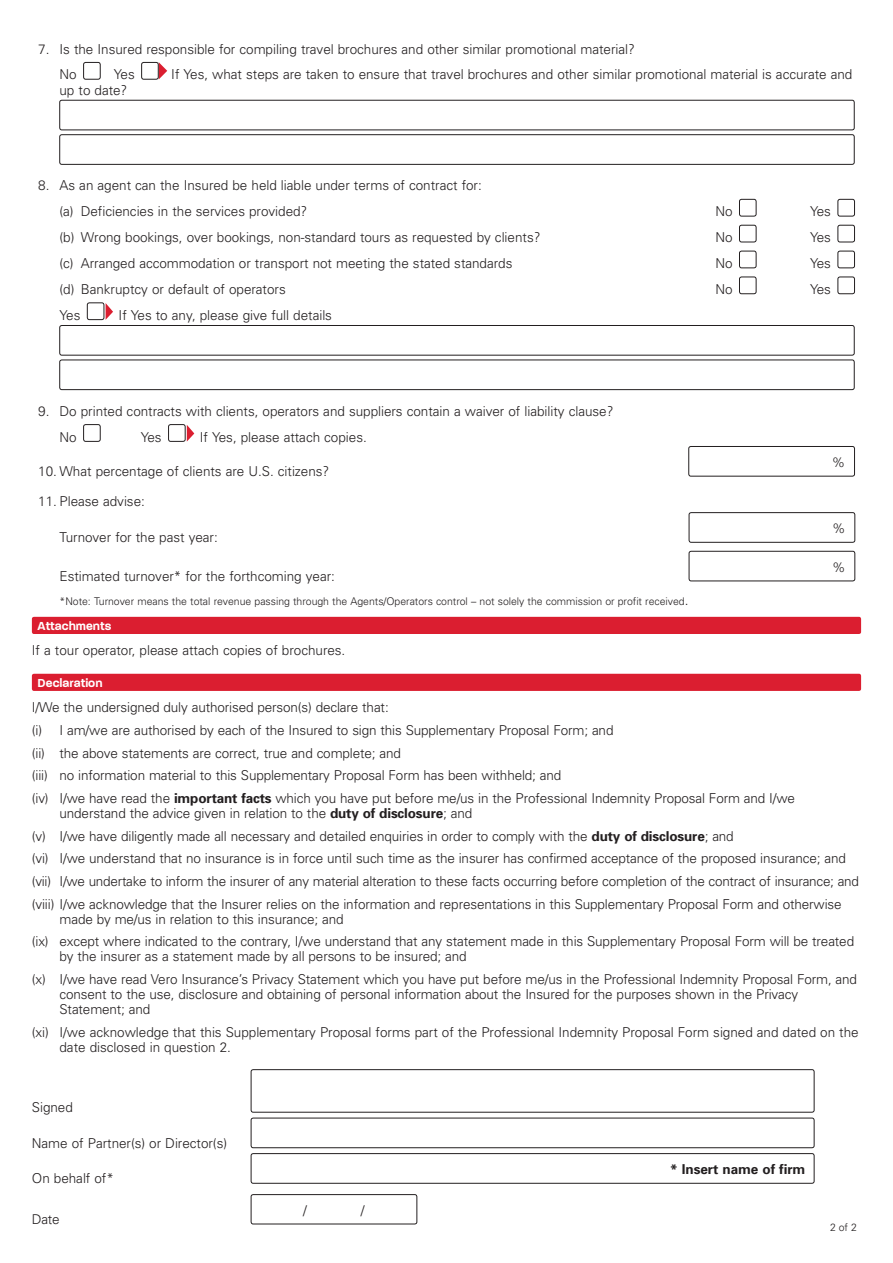
<style>
.page{position:relative;width:893px;height:1263px;background:#fff}
.page>*{position:absolute;margin:0;border:0;box-sizing:border-box;transform-origin:0 0}
.t1{font:300 13.65px/22.6px "Univers";letter-spacing:-.01em;color:#231f20}
.t2{font:600 13.65px "V Paralucent";color:#fff}
.t3{font:700 13.65px "Univers";letter-spacing:-.005em;color:#231f20}
.t4{font:300 13.5px "Univers";color:#231f20}
.t5{font:300 10.65px "Univers";letter-spacing:-.005em;color:#231f20}
.t6{font:300 10.5px "Univers";color:#231f20}
.s1{font-size:13.65px}
.s2{font-weight:700}
</style>
<div class="page">
<div style="left:83px;top:62px;width:17px;height:17px;border:1px solid #231f20;border-radius:2px"></div>
<svg style="left:159px;top:62px;width:8px;height:17px"></svg>
<div style="left:141px;top:62px;width:17px;height:17px;border:1px solid #231f20;border-radius:2px"></div>
<div style="left:60px;top:100px;width:794px;height:30px;border:1px solid #231f20;border-radius:2px"></div>
<div style="left:60px;top:134px;width:794px;height:31px;border:1px solid #231f20;border-radius:2px"></div>
<div style="left:739px;top:199px;width:17px;height:17px;border:1px solid #231f20;border-radius:2px"></div>
<div style="left:838px;top:199px;width:17px;height:17px;border:1px solid #231f20;border-radius:2px"></div>
<div style="left:739px;top:225px;width:17px;height:17px;border:1px solid #231f20;border-radius:2px"></div>
<div style="left:838px;top:225px;width:17px;height:17px;border:1px solid #231f20;border-radius:2px"></div>
<div style="left:739px;top:251px;width:17px;height:17px;border:1px solid #231f20;border-radius:2px"></div>
<div style="left:838px;top:251px;width:17px;height:17px;border:1px solid #231f20;border-radius:2px"></div>
<div style="left:739px;top:277px;width:17px;height:17px;border:1px solid #231f20;border-radius:2px"></div>
<div style="left:838px;top:277px;width:17px;height:17px;border:1px solid #231f20;border-radius:2px"></div>
<div style="left:87px;top:303px;width:17px;height:17px;border:1px solid #231f20;border-radius:2px"></div>
<svg style="left:106px;top:303px;width:7px;height:17px"></svg>
<div style="left:60px;top:325px;width:794px;height:30px;border:1px solid #231f20;border-radius:2px"></div>
<div style="left:60px;top:360px;width:794px;height:30px;border:1px solid #231f20;border-radius:2px"></div>
<div style="left:83px;top:424px;width:17px;height:18px;border:1px solid #231f20;border-radius:2px"></div>
<div style="left:168px;top:424px;width:17px;height:18px;border:1px solid #231f20;border-radius:2px"></div>
<svg style="left:187px;top:425px;width:7px;height:17px"></svg>
<div style="left:689px;top:446px;width:166px;height:30px;border:1px solid #231f20;border-radius:2px"></div>
<div style="left:689px;top:512px;width:166px;height:30px;border:1px solid #231f20;border-radius:2px"></div>
<div style="left:689px;top:551px;width:166px;height:30px;border:1px solid #231f20;border-radius:2px"></div>
<div style="left:32px;top:617px;width:829px;height:17px;background:#db1e30;border-radius:2px"></div>
<div style="left:32px;top:674px;width:829px;height:17px;background:#db1e30;border-radius:2px"></div>
<div style="left:251px;top:1069px;width:563px;height:43px;border:1px solid #231f20;border-radius:2px"></div>
<div style="left:251px;top:1118px;width:563px;height:30px;border:1px solid #231f20;border-radius:2px"></div>
<div style="left:251px;top:1153px;width:563px;height:30px;border:1px solid #231f20;border-radius:2px"></div>
<div style="left:251px;top:1194px;width:166px;height:30px;border:1px solid #231f20;border-radius:2px"></div>
<p class="t1" style="left:60px;top:35px;width:577px;line-height:26px;text-indent:-21px">7. Is the Insured responsible for compiling travel brochures and other similar promotional material?<br>No</p>
<p class="t1" style="left:114px;top:63px;width:22px">Yes</p>
<p class="t1" style="left:171px;top:63px;width:683px">If Yes, what steps are taken to ensure that travel brochures and other similar promotional material is accurate and</p>
<p class="t1" style="left:60px;top:78px;width:69px">up to date?</p>
<p class="t1" style="left:60px;top:172px;width:424px;line-height:26px;text-indent:-21px">8. As an agent can the Insured be held liable under terms of contract for: (a) Deficiencies in the services provided?</p>
<p class="t1" style="left:715px;top:200px;width:19px">No</p>
<p class="t1" style="left:810px;top:200px;width:22px">Yes</p>
<p class="t1" style="left:60px;top:226px;width:482px">(b) Wrong bookings, over bookings, non-standard tours as requested by clients?</p>
<p class="t1" style="left:715px;top:226px;width:19px">No</p>
<p class="t1" style="left:810px;top:226px;width:22px">Yes</p>
<p class="t1" style="left:60px;top:251px;width:454px">(c) Arranged accommodation or transport not meeting the stated standards</p>
<p class="t1" style="left:715px;top:251px;width:19px">No</p>
<p class="t1" style="left:810px;top:251px;width:22px">Yes</p>
<p class="t1" style="left:60px;top:277px;width:228px">(d) Bankruptcy or default of operators</p>
<p class="t1" style="left:715px;top:277px;width:19px">No</p>
<p class="t1" style="left:810px;top:277px;width:22px">Yes</p>
<p class="t1" style="left:60px;top:303px;width:22px">Yes</p>
<p class="t1" style="left:119px;top:303px;width:215px">If Yes to any, please give full details</p>
<p class="t1" style="left:60px;top:397px;width:555px;line-height:26px;text-indent:-21px">9. Do printed contracts with clients, operators and suppliers contain a waiver of liability clause?<br>No</p>
<p class="t1" style="left:141px;top:425px;width:22px">Yes</p>
<p class="t1" style="left:200px;top:425px;width:168px">If Yes, please attach copies.</p>
<p class="t1" style="left:38px;top:460px;width:293px">10. What percentage of clients are U.S. citizens?</p>
<p class="t1" style="left:38px;top:490px;width:108px">11. Please advise:</p>
<p class="t1" style="left:60px;top:526px;width:160px">Turnover for the past year:</p>
<p class="t1" style="left:60px;top:565px;width:277px">Estimated turnover* for the forthcoming year:</p>
<p class="t1" style="left:832px;top:450px;width:15px">%</p>
<p class="t1" style="left:832px;top:516px;width:15px">%</p>
<p class="t1" style="left:832px;top:555px;width:15px">%</p>
<p class="t5" style="left:60px;top:595px;width:630px">*Note: Turnover means the total revenue passing through the Agents/Operators control – not solely the commission or profit received<span class="s1">.</span></p>
<p class="t2" style="left:38px;top:618px;width:75px">Attachments</p>
<p class="t1" style="left:32px;top:639px;width:315px">If a tour operator, please attach copies of brochures.</p>
<p class="t2" style="left:38px;top:675px;width:66px">Declaration</p>
<p class="t1" style="left:32px;top:696px;width:765px">I/We the undersigned duly authorised person(s) declare that:<br>(i) I am/we are authorised by each of the Insured to sign this Supplementary Proposal Form; and<br>(ii) the above statements are correct, true and complete; and<br>(iii) no information material to this Supplementary Proposal Form has been withheld; and<br>(iv) I/we have read the <span class="s2">important facts</span> which you have put before me/us in the Professional Indemnity Proposal Form and I/we</p>
<p class="t1" style="left:32px;top:801px;width:828px;text-indent:28px">understand the advice given in relation to the <span class="s2">duty of disclosure</span>; and<br>(v) I/we have diligently made all necessary and detailed enquiries in order to comply with the <span class="s2">duty of disclosure</span>; and<br>(vi) I/we understand that no insurance is in force until such time as the insurer has confirmed acceptance of the proposed insurance; and (vii) I/we undertake to inform the insurer of any material alteration to these facts occurring before completion of the contract of insurance; and (viii) I/we acknowledge that the Insurer relies on the information and representations in this Supplementary Proposal Form and otherwise</p>
<p class="t1" style="left:32px;top:907px;width:824px;text-indent:28px">made by me/us in relation to this insurance; and<br>(ix) except where indicated to the contrary, I/we understand that any statement made in this Supplementary Proposal Form will be treated</p>
<p class="t1" style="left:32px;top:945px;width:827px;text-indent:28px">by the insurer as a statement made by all persons to be insured; and<br>(x) I/we have read Vero Insurance’s Privacy Statement which you have put before me/us in the Professional Indemnity Proposal Form, and</p>
<p class="t1" style="left:60px;top:986px;width:740px;line-height:15.1px">consent to the use, disclosure and obtaining of personal information about the Insured for the purposes shown in the Privacy<br>Statement; and</p>
<p class="t1" style="left:60px;top:1024px;width:801px;line-height:15.1px;text-indent:-28px">(xi) I/we acknowledge that this Supplementary Proposal forms part of the Professional Indemnity Proposal Form signed and dated on the date disclosed in question 2.</p>
<p class="t1" style="left:32px;top:1096px;width:43px">Signed</p>
<p class="t1" style="left:32px;top:1131px;width:197px">Name of Partner(s) or Director(s)</p>
<p class="t1" style="left:32px;top:1167px;width:84px">On behalf of*</p>
<p class="t4" style="left:32px;top:1211px;width:29px">Date</p>
<p class="t4" style="left:303px;top:1202px;width:5px">/</p>
<p class="t4" style="left:361px;top:1202px;width:5px">/</p>
<p class="t3" style="left:670px;top:1160px;width:137px">* Insert name of firm</p>
<p class="t6" style="left:830px;top:1221px;width:28px">2 of 2</p>
</div>
